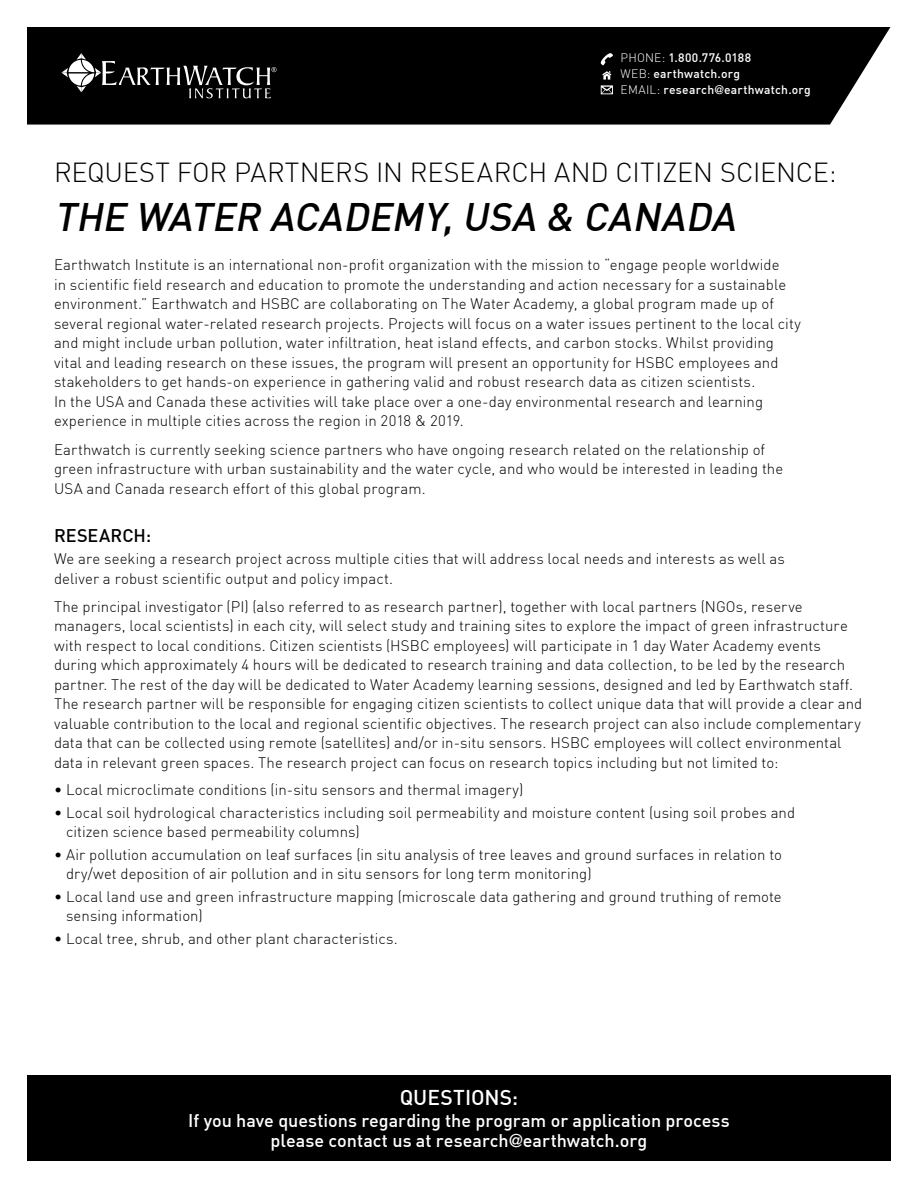
<style>
.page{position:relative;width:918px;height:1188px;background:#fff}
.page>*{position:absolute;margin:0;border:0;box-sizing:border-box;transform-origin:0 0}
.t1{font:italic 500 39px "DIN";color:#000}
.t2{font:300 27px "DIN";letter-spacing:-.005em;color:#000}
.t3{font:500 21px "DIN";color:#fff}
.t4{font:500 18px/19.5px "DIN";color:#fff;text-align:center}
.t5{font:500 18px "DIN";color:#000}
.t6{font:300 15px/19.5px "DIN";letter-spacing:.005em;color:#000}
.t7{font:500 12.15px/15.9px "DIN";letter-spacing:.02em;color:#fff}
.s1{font-weight:300}
.s2{font-family:"Helvetica Neue"}
</style>
<div class="page">
<div style="left:0;top:1076px;width:918px;height:112px;background:#000"></div>
<div style="left:27px;top:27px;width:863px;height:98px;background:#000"></div>
<svg style="left:61px;top:53px;width:216px;height:45px;background:#2c2c2c"></svg>
<svg style="left:601px;top:53px;width:12px;height:12px"></svg>
<svg style="left:601px;top:71px;width:12px;height:23px"></svg>
<div style="left:0;top:1161px;width:918px;height:27px;background:#fff"></div>
<div style="left:891px;top:0;width:27px;height:1188px;background:#fff"></div>
<div style="left:0;top:0;width:27px;height:1188px;background:#fff"></div>
<p class="t7" style="left:621px;top:49px;width:192px"><span class="s1">PHONE:</span> 1.800.776.0188<br><span class="s1">WEB:</span> earthwatch.org<br><span class="s1">EMAIL:</span> research<span class="s2">@</span>earthwatch.org</p>
<h2 class="t2" style="left:54px;top:156px;width:784px">REQUEST FOR PARTNERS IN RESEARCH AND CITIZEN SCIENCE:</h2>
<h1 class="t1" style="left:54px;top:192px;width:691px">THE WATER ACADEMY,USA &amp; CANADA</h1>
<p class="t6" style="left:54px;top:255px;width:749px">Earthwatch Institute is an international non-profit organization with the mission to “engage people worldwide<br>in scientific field research and education to promote the understanding and action necessary for a sustainable environment.” Earthwatch and HSBC are collaborating on The Water Academy, a global program made up of several regional water-related research projects. Projects will focus on a water issues pertinent to the local city and might include urban pollution, water infiltration, heat island effects, and carbon stocks. Whilst providing vital and leading research on these issues, the program will present an opportunity for HSBC employees and stakeholders to get hands-on experience in gathering valid and robust research data as citizen scientists.<br>In the USA and Canada these activities will take place over a one-day environmental research and learning experience in multiple cities across the region in 2018 &amp; 2019.</p>
<p class="t6" style="left:54px;top:439px;width:731px">Earthwatch is currently seeking science partners who have ongoing research related on the relationship of green infrastructure with urban sustainability and the water cycle, and who would be interested in leading the<br>USA and Canada research effort of this global program.</p>
<p class="t5" style="left:54px;top:524px;width:99px">RESEARCH:</p>
<p class="t6" style="left:54px;top:549px;width:733px">We are seeking a research project across multiple cities that will address local needs and interests as well as deliver a robust scientific output and policy impact.</p>
<p class="t6" style="left:54px;top:597px;width:810px">The principal investigator (PI) (also referred to as research partner), together with local partners (NGOs, reserve managers, local scientists) in each city, will select study and training sites to explore the impact of green infrastructure with respect to local conditions. Citizen scientists (HSBC employees) will participate in 1 day Water Academy events during which approximately 4 hours will be dedicated to research training and data collection, to be led by the research partner. The rest of the day will be dedicated to Water Academy learning sessions, designed and led by Earthwatch staff.<br>The research partner will be responsible for engaging citizen scientists to collect unique data that will provide a clear and valuable contribution to the local and regional scientific objectives. The research project can also include complementary data that can be collected using remote (satellites) and/or in-situ sensors. HSBC employees will collect environmental data in relevant green spaces. The research project can focus on research topics including but not limited to:</p>
<p class="t6" style="left:54px;top:780px;width:471px">• Local microclimate conditions (in-situ sensors and thermal imagery)</p>
<p class="t6" style="left:66px;top:803px;width:731px;line-height:18.8px;text-indent:-12px">• Local soil hydrological characteristics including soil permeability and moisture content (using soil probes and citizen science based permeability columns)</p>
<p class="t6" style="left:66px;top:845px;width:718px;line-height:18.8px;text-indent:-12px">• Air pollution accumulation on leaf surfaces (in situ analysis of tree leaves and ground surfaces in relation to dry/wet deposition of air pollution and in situ sensors for long term monitoring)</p>
<p class="t6" style="left:66px;top:887px;width:717px;line-height:18.8px;text-indent:-12px">• Local land use and green infrastructure mapping (microscale data gathering and ground truthing of remote sensing information)</p>
<p class="t6" style="left:54px;top:929px;width:345px">• Local tree, shrub, and other plant characteristics.</p>
<h3 class="t3" style="left:400px;top:1084px;width:120px">QUESTIONS:</h3>
<p class="t4" style="left:188px;top:1111px;width:543px">If you have questions regarding the program or application process please contact us at research<span class="s2">@</span>earthwatch.org</p>
</div>
